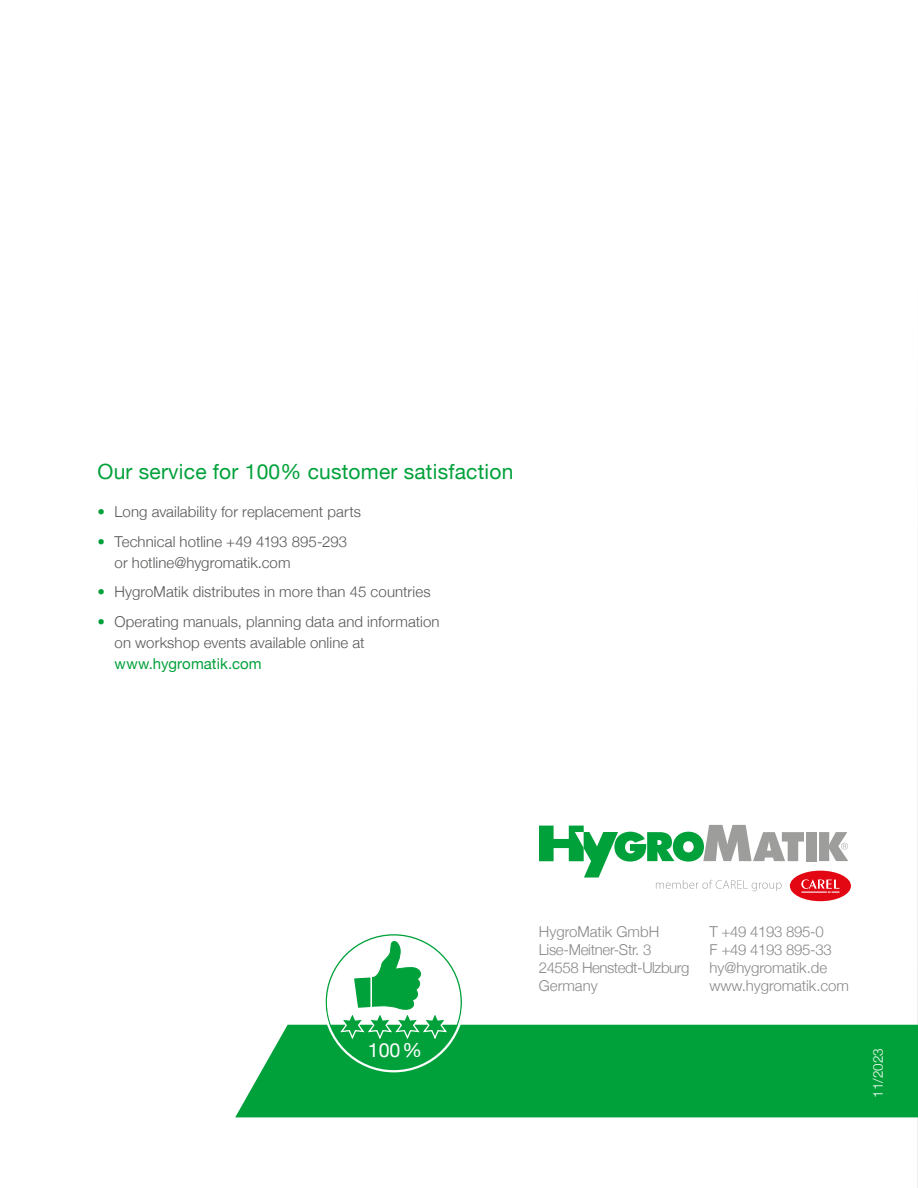
<style>
.page{position:relative;width:918px;height:1188px;background:#fff}
.page>*{position:absolute;margin:0;border:0;box-sizing:border-box;transform-origin:0 0}
.t1{font:21px "Helvetica Neue";letter-spacing:.01em;color:#00a13a}
.t2{font:19.65px "Helvetica Neue";color:#fff}
.t3{font:300 15px/21px "Helvetica Neue";letter-spacing:.005em;color:#575756}
.t4{font:300 15px/18px "Helvetica Neue";letter-spacing:-.02em;color:#88888a}
.t5{font:15px "Helvetica Neue";letter-spacing:.005em;color:#00a13a}
.t6{font:300 13.5px "Helvetica Neue";color:#fff}
.s1{color:#00a13a}
</style>
<div class="page">
<svg style="left:917px;top:684px;width:1px;height:504px"></svg>
<div style="left:235px;top:1025px;width:683px;height:92px;background:#00a13a"></div>
<svg style="left:329px;top:941px;width:129px;height:146px"></svg>
<div style="left:790px;top:871px;width:61px;height:30px;background:#e30613;border-radius:50%"></div>
<svg style="left:539px;top:825px;width:309px;height:68px"></svg>
<h1 class="t1" style="left:98px;top:457px;width:417px">Our service for 100% customer satisfaction</h1>
<p class="t3" style="left:98px;top:500px;width:265px"><span class="s1">•</span> Long availability for replacement parts</p>
<p class="t3" style="left:115px;top:530px;width:234px;text-indent:-17px"><span class="s1">•</span> Technical hotline +49 4193 895-293 or hotline@hygromatik.com</p>
<p class="t3" style="left:98px;top:580px;width:335px"><span class="s1">•</span> HygroMatik distributes in more than 45 countries</p>
<p class="t3" style="left:115px;top:610px;width:326px;text-indent:-17px"><span class="s1">•</span> Operating manuals, planning data and information on workshop events available online at</p>
<p class="t5" style="left:115px;top:653px;width:149px">www.hygromatik.com</p>
<h2 class="t2" style="left:368px;top:1039px;width:56px">100%</h2>
<p class="t4" style="left:539px;top:922px;width:152px">HygroMatik GmbH<br>Lise-Meitner-Str. 3<br>24558 Henstedt-Ulzburg<br>Germany</p>
<p class="t4" style="left:710px;top:922px;width:141px">T +49 4193 895-0<br>F +49 4193 895-33 hy@hygromatik.de www.hygromatik.com</p>
<p class="t6" style="left:867px;top:1098px;width:51px;rotate:-90deg">11/2023</p>
</div>
